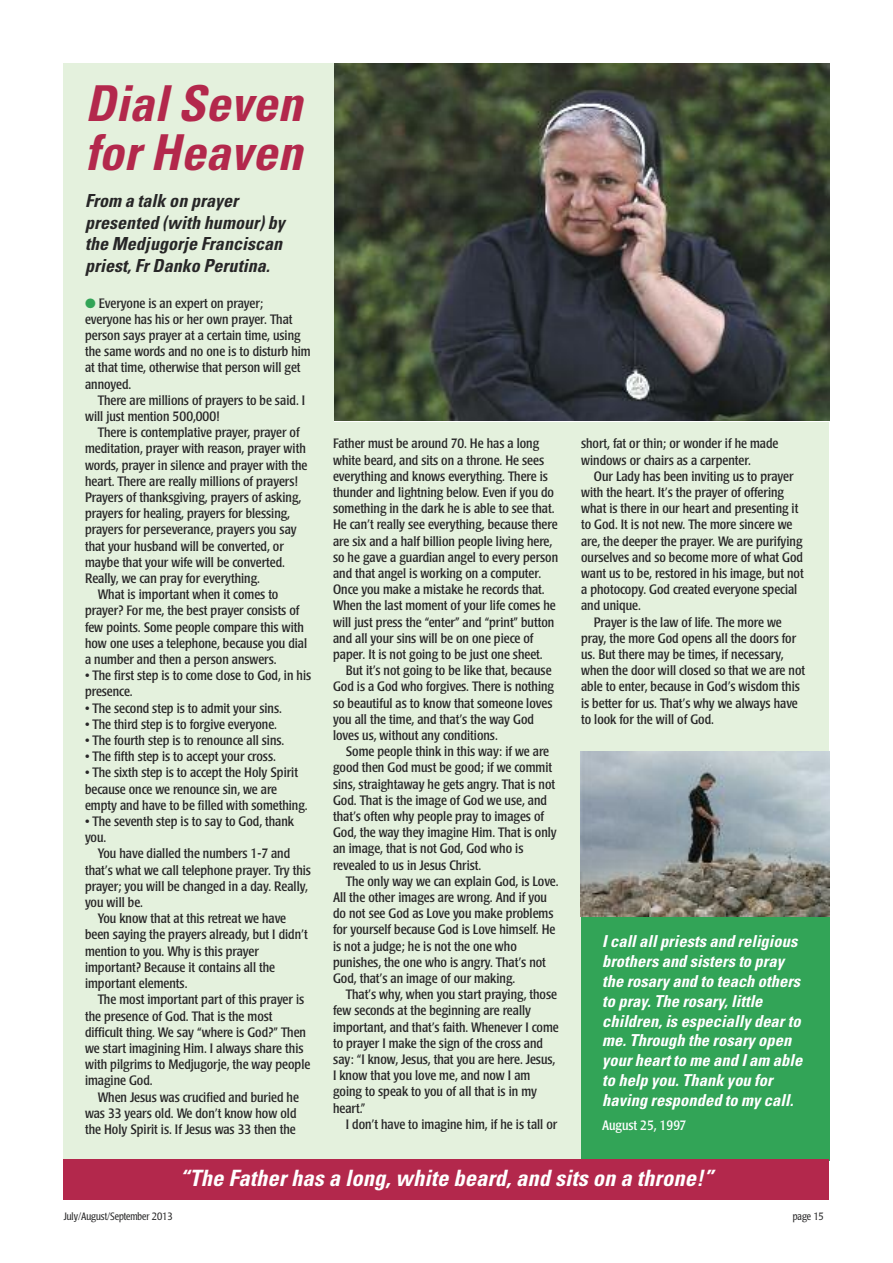
<style>
.page{position:relative;width:893px;height:1263px;background:#fff}
.page>*{position:absolute;margin:0;border:0;box-sizing:border-box;transform-origin:0 0}
.t1{font:italic 700 condensed 49.5px/49.5px "Univers";letter-spacing:.005em;color:#b3284c}
.t2{font:italic 700 condensed 22.5px "Univers";letter-spacing:.005em;color:#fff}
.t3{font:italic 700 condensed 18px/21.6px "Univers";letter-spacing:.005em;color:#272627}
.t4{font:italic 700 condensed 16.5px/19.8px "Univers";letter-spacing:.005em;color:#fff}
.t5{font:condensed 13.5px/16.2px "Poppl Laudatio";color:#272627}
.t6{font:condensed 13.5px "Poppl Laudatio";color:#fff}
.t7{font:300 condensed 10.5px "Poppl Laudatio";color:#272627}
.s1{color:#32a457}
</style>
<div class="page">
<div style="left:64px;top:64px;width:765px;height:1097px;background:#e4f1dd"></div>
<img style="left:334px;top:64px;width:495px;height:357px">
<div style="left:581px;top:914px;width:248px;height:247px;background:#32a457"></div>
<div style="left:64px;top:1159px;width:765px;height:40px;background:#b3284c"></div>
<img style="left:581px;top:752px;width:248px;height:165px">
<h1 class="t1" style="left:85px;top:82px;width:219px">Dial Seven for Heaven</h1>
<h3 class="t3" style="left:85px;top:191px;width:201px">From a talk on prayer presented (with humour) by the Medjugorje Franciscan priest, Fr Danko Perutina.</h3>
<p class="t5" style="left:85px;top:296px;width:227px"><span class="s1">●</span> Everyone is an expert on prayer; everyone has his or her own prayer. That person says prayer at a certain time, using the same words and no one is to disturb him at that time, otherwise that person will get annoyed.</p>
<p class="t5" style="left:85px;top:393px;width:222px;text-indent:13px">There are millions of prayers to be said. I will just mention 500,000!</p>
<p class="t5" style="left:98px;top:426px;width:203px">There is contemplative prayer, prayer of</p>
<p class="t5" style="left:85px;top:442px;width:222px">meditation, prayer with reason, prayer with</p>
<p class="t5" style="left:85px;top:458px;width:224px">words, prayer in silence and prayer with the</p>
<p class="t5" style="left:85px;top:474px;width:214px">heart. There are really millions of prayers!</p>
<p class="t5" style="left:85px;top:490px;width:218px">Prayers of thanksgiving, prayers of asking,</p>
<p class="t5" style="left:85px;top:507px;width:207px">prayers for healing, prayers for blessing,</p>
<p class="t5" style="left:85px;top:523px;width:213px">prayers for perseverance, prayers you say</p>
<p class="t5" style="left:85px;top:539px;width:200px">that your husband will be converted, or</p>
<p class="t5" style="left:85px;top:555px;width:201px">maybe that your wife will be converted.</p>
<p class="t5" style="left:85px;top:571px;width:176px">Really, we can pray for everything.</p>
<p class="t5" style="left:98px;top:588px;width:182px">What is important when it comes to</p>
<p class="t5" style="left:85px;top:604px;width:216px">prayer? For me, the best prayer consists of</p>
<p class="t5" style="left:85px;top:620px;width:220px">few points. Some people compare this with</p>
<p class="t5" style="left:85px;top:636px;width:224px">how one uses a telephone, because you dial</p>
<p class="t5" style="left:85px;top:652px;width:193px">a number and then a person answers.</p>
<p class="t5" style="left:85px;top:669px;width:228px">• The first step is to come close to God, in his presence.</p>
<p class="t5" style="left:85px;top:701px;width:198px">• The second step is to admit your sins.</p>
<p class="t5" style="left:85px;top:717px;width:194px">• The third step is to forgive everyone.</p>
<p class="t5" style="left:85px;top:733px;width:201px">• The fourth step is to renounce all sins.</p>
<p class="t5" style="left:85px;top:750px;width:192px">• The fifth step is to accept your cross.</p>
<p class="t5" style="left:85px;top:766px;width:224px">• The sixth step is to accept the Holy Spirit because once we renounce sin, we are empty and have to be filled with something.</p>
<p class="t5" style="left:85px;top:814px;width:211px">• The seventh step is to say to God, thank you.</p>
<p class="t5" style="left:98px;top:847px;width:194px">You have dialled the numbers 1-7 and</p>
<p class="t5" style="left:85px;top:863px;width:227px">that’s what we call telephone prayer. Try this</p>
<p class="t5" style="left:85px;top:879px;width:224px">prayer; you will be changed in a day. Really,</p>
<p class="t5" style="left:85px;top:895px;width:60px">you will be.</p>
<p class="t5" style="left:98px;top:912px;width:190px">You know that at this retreat we have</p>
<p class="t5" style="left:85px;top:928px;width:224px">been saying the prayers already, but I didn’t</p>
<p class="t5" style="left:85px;top:944px;width:175px">mention to you. Why is this prayer</p>
<p class="t5" style="left:85px;top:960px;width:192px">important? Because it contains all the</p>
<p class="t5" style="left:85px;top:976px;width:104px">important elements.</p>
<p class="t5" style="left:98px;top:993px;width:208px">The most important part of this prayer is</p>
<p class="t5" style="left:85px;top:1009px;width:189px">the presence of God. That is the most</p>
<p class="t5" style="left:85px;top:1025px;width:222px">difficult thing. We say “where is God?” Then</p>
<p class="t5" style="left:85px;top:1041px;width:220px">we start imagining Him. I always share this</p>
<p class="t5" style="left:85px;top:1057px;width:227px">with pilgrims to Medjugorje, the way people</p>
<p class="t5" style="left:85px;top:1074px;width:69px">imagine God.</p>
<p class="t5" style="left:98px;top:1090px;width:203px">When Jesus was crucified and buried he</p>
<p class="t5" style="left:85px;top:1106px;width:213px">was 33 years old. We don’t know how old</p>
<p class="t5" style="left:85px;top:1122px;width:212px">the Holy Spirit is. If Jesus was 33 then the</p>
<p class="t5" style="left:333px;top:437px;width:227px">Father must be around 70. He has a long white beard, and sits on a throne. He sees everything and knows everything. There is thunder and lightning below. Even if you do something in the dark he is able to see that.<br>He can’t really see everything, because there are six and a half billion people living here, so he gave a guardian angel to every person and that angel is working on a computer.<br>Once you make a mistake he records that.<br>When the last moment of your life comes he will just press the “enter” and “print” button and all your sins will be on one piece of paper. It is not going to be just one sheet.</p>
<p class="t5" style="left:333px;top:664px;width:222px;text-indent:13px">But it’s not going to be like that, because God is a God who forgives. There is nothing so beautiful as to know that someone loves you all the time, and that’s the way God loves us, without any conditions.</p>
<p class="t5" style="left:333px;top:745px;width:225px;text-indent:13px">Some people think in this way: if we are good then God must be good; if we commit sins, straightaway he gets angry. That is not God. That is the image of God we use, and that’s often why people pray to images of God, the way they imagine Him. That is only an image, that is not God, God who is revealed to us in Jesus Christ.</p>
<p class="t5" style="left:333px;top:874px;width:227px;text-indent:13px">The only way we can explain God, is Love.<br>All the other images are wrong. And if you do not see God as Love you make problems for yourself because God is Love himself. He is not a judge; he is not the one who punishes, the one who is angry. That’s not God, that’s an image of our making.</p>
<p class="t5" style="left:333px;top:988px;width:227px;text-indent:13px">That’s why, when you start praying, those few seconds at the beginning are really important, and that’s faith. Whenever I come to prayer I make the sign of the cross and say: “I know, Jesus, that you are here. Jesus, I know that you love me, and now I am going to speak to you of all that is in my heart.”</p>
<p class="t5" style="left:346px;top:1117px;width:213px">I don’t have to imagine him, if he is tall or</p>
<p class="t5" style="left:581px;top:437px;width:199px">short, fat or thin; or wonder if he made windows or chairs as a carpenter.</p>
<p class="t5" style="left:594px;top:469px;width:201px">Our Lady has been inviting us to prayer</p>
<p class="t5" style="left:581px;top:485px;width:204px">with the heart. It’s the prayer of offering</p>
<p class="t5" style="left:581px;top:502px;width:219px">what is there in our heart and presenting it</p>
<p class="t5" style="left:581px;top:518px;width:213px">to God. It is not new. The more sincere we</p>
<p class="t5" style="left:581px;top:534px;width:223px">are, the deeper the prayer. We are purifying</p>
<p class="t5" style="left:581px;top:550px;width:223px">ourselves and so become more of what God</p>
<p class="t5" style="left:581px;top:566px;width:224px">want us to be, restored in his image, but not</p>
<p class="t5" style="left:581px;top:583px;width:218px">a photocopy. God created everyone special</p>
<p class="t5" style="left:581px;top:599px;width:61px">and unique.</p>
<p class="t5" style="left:594px;top:615px;width:189px">Prayer is the law of life. The more we</p>
<p class="t5" style="left:581px;top:631px;width:217px">pray, the more God opens all the doors for</p>
<p class="t5" style="left:581px;top:647px;width:204px">us. But there may be times, if necessary,</p>
<p class="t5" style="left:581px;top:664px;width:226px">when the door will closed so that we are not</p>
<p class="t5" style="left:581px;top:680px;width:220px">able to enter, because in God’s wisdom this</p>
<p class="t5" style="left:581px;top:696px;width:218px">is better for us. That’s why we always have</p>
<p class="t5" style="left:581px;top:712px;width:134px">to look for the will of God.</p>
<p class="t4" style="left:602px;top:933px;width:202px">I call all priests and religious brothers and sisters to pray the rosary and to teach others to pray. The rosary, little children, is especially dear to me. Through the rosary open your heart to me and I am able to help you. Thank you for having responded to my call.</p>
<p class="t6" style="left:602px;top:1120px;width:86px">August 25, 1997</p>
<h2 class="t2" style="left:179px;top:1169px;width:536px">“The Father has a long, white beard, and sits on a throne!”</h2>
<p class="t7" style="left:64px;top:1212px;width:111px">July/August/September 2013</p>
<p class="t7" style="left:793px;top:1212px;width:33px">page 15</p>
</div>
